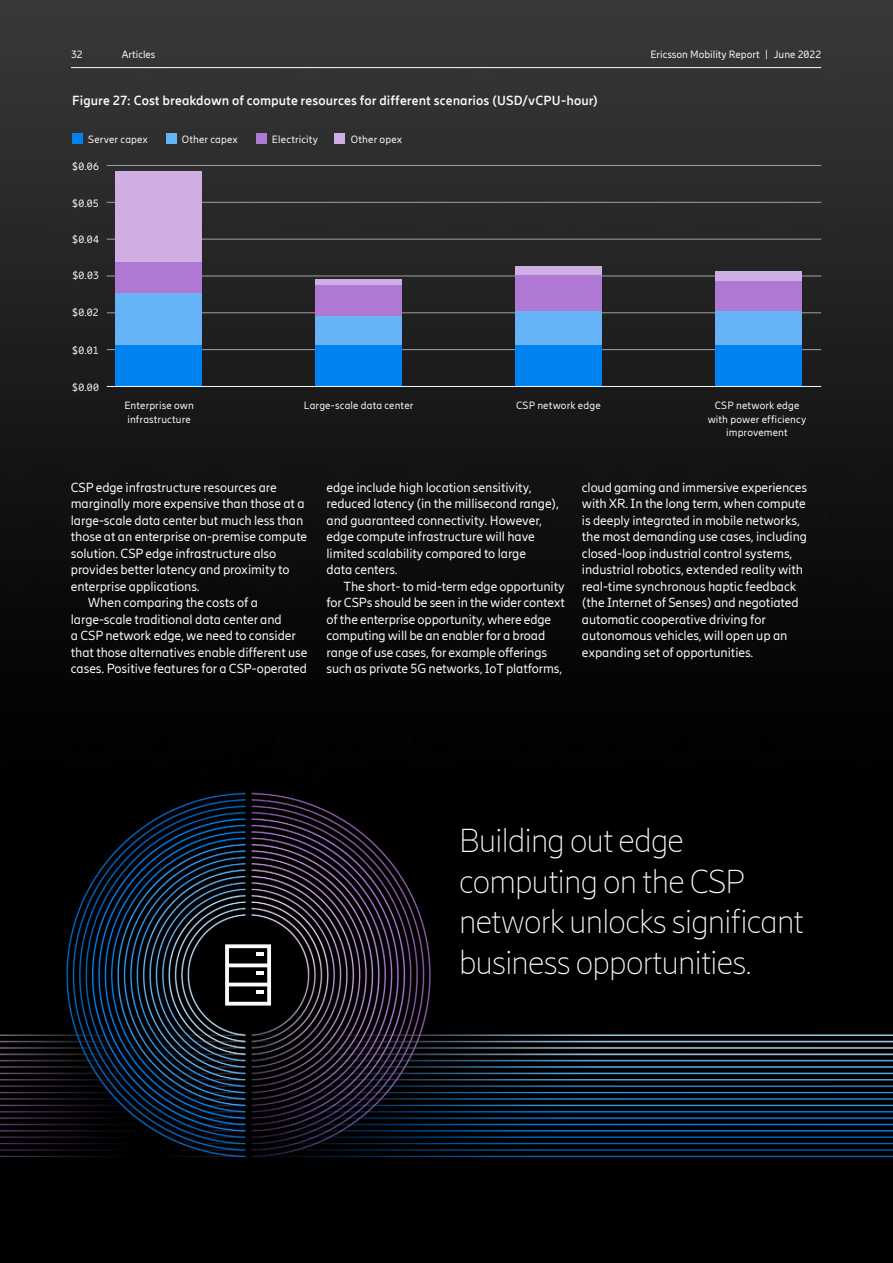
<style>
.page{position:relative;width:893px;height:1263px;background:#fff}
.page>*{position:absolute;margin:0;border:0;box-sizing:border-box;transform-origin:0 0}
.t1{font:200 33px/40.5px "Ericsson Hilda";letter-spacing:-.02em;color:#fafafa}
.t2{font:13.2px/16.5px "Ericsson Hilda";letter-spacing:-.005em;color:#fafafa}
.t3{font:700 13.2px "Ericsson Hilda";letter-spacing:.005em;color:#fafafa}
.t4{font:10.5px/13.5px "Ericsson Hilda";letter-spacing:.01em;color:#fafafa}
</style>
<div class="page">
<img style="left:0;top:0;width:893px;height:1263px">
<hr style="left:71px;top:67px;width:750px;height:1px;background:#fafafa">
<div style="left:72px;top:134px;width:11px;height:10px;background:#0082f0"></div>
<div style="left:166px;top:134px;width:11px;height:10px;background:#66b4f6"></div>
<div style="left:256px;top:134px;width:11px;height:10px;background:#af78d2"></div>
<div style="left:335px;top:134px;width:10px;height:10px;background:#cfaee4"></div>
<hr style="left:107px;top:165px;width:714px;height:1px;background:#a0a0a0">
<hr style="left:107px;top:202px;width:714px;height:1px;background:#a0a0a0">
<hr style="left:107px;top:349px;width:714px;height:1px;background:#a0a0a0">
<hr style="left:107px;top:312px;width:714px;height:1px;background:#a0a0a0">
<hr style="left:107px;top:276px;width:714px;height:1px;background:#a0a0a0">
<hr style="left:107px;top:239px;width:714px;height:1px;background:#a0a0a0">
<div style="left:115px;top:171px;width:87px;height:91px;background:#cfaee4"></div>
<div style="left:115px;top:262px;width:87px;height:31px;background:#af78d2"></div>
<div style="left:115px;top:293px;width:87px;height:52px;background:#66b4f6"></div>
<div style="left:115px;top:345px;width:87px;height:41px;background:#0082f0"></div>
<div style="left:315px;top:279px;width:87px;height:6px;background:#cfaee4"></div>
<div style="left:315px;top:285px;width:87px;height:31px;background:#af78d2"></div>
<div style="left:315px;top:316px;width:87px;height:29px;background:#66b4f6"></div>
<div style="left:315px;top:345px;width:87px;height:41px;background:#0082f0"></div>
<div style="left:515px;top:266px;width:87px;height:9px;background:#cfaee4"></div>
<div style="left:515px;top:275px;width:87px;height:36px;background:#af78d2"></div>
<div style="left:515px;top:311px;width:87px;height:34px;background:#66b4f6"></div>
<div style="left:515px;top:345px;width:87px;height:41px;background:#0082f0"></div>
<div style="left:715px;top:271px;width:86px;height:10px;background:#cfaee4"></div>
<div style="left:715px;top:281px;width:86px;height:30px;background:#af78d2"></div>
<div style="left:715px;top:311px;width:86px;height:34px;background:#66b4f6"></div>
<div style="left:715px;top:345px;width:86px;height:41px;background:#0082f0"></div>
<hr style="left:107px;top:386px;width:714px;height:1px;background:#fafafa">
<svg style="left:225px;top:944px;width:46px;height:61px"></svg>
<p class="t4" style="left:71px;top:48px;width:13px">32</p>
<p class="t4" style="left:122px;top:48px;width:35px">Articles</p>
<p class="t4" style="left:650px;top:48px;width:172px">Ericsson Mobility Report | June 2022</p>
<p class="t3" style="left:72px;top:93px;width:527px">Figure 27: Cost breakdown of compute resources for different scenarios (USD/vCPU-hour)</p>
<p class="t4" style="left:88px;top:132px;width:61px">Server capex</p>
<p class="t4" style="left:182px;top:132px;width:58px">Other capex</p>
<p class="t4" style="left:272px;top:132px;width:48px">Electricity</p>
<p class="t4" style="left:351px;top:132px;width:53px">Other opex</p>
<p class="t4" style="left:72px;top:159px;width:28px">$0.06</p>
<p class="t4" style="left:72px;top:196px;width:28px">$0.05</p>
<p class="t4" style="left:72px;top:232px;width:28px">$0.04</p>
<p class="t4" style="left:72px;top:268px;width:28px">$0.03</p>
<p class="t4" style="left:72px;top:306px;width:28px">$0.02</p>
<p class="t4" style="left:72px;top:344px;width:28px">$0.01</p>
<p class="t4" style="left:72px;top:380px;width:28px">$0.00</p>
<p class="t4" style="left:124px;top:399px;width:71px">Enterprise own infrastructure</p>
<p class="t4" style="left:304px;top:399px;width:111px">Large-scale data center</p>
<p class="t4" style="left:516px;top:399px;width:86px">CSP network edge</p>
<p class="t4" style="left:708px;top:399px;width:100px;text-align:center">CSP network edge with power efficiency improvement</p>
<p class="t2" style="left:71px;top:479px;width:208px">CSP edge infrastructure resources are</p>
<p class="t2" style="left:71px;top:495px;width:235px">marginally more expensive than those at a</p>
<p class="t2" style="left:71px;top:512px;width:234px">large-scale data center but much less than</p>
<p class="t2" style="left:71px;top:528px;width:238px">those at an enterprise on-premise compute</p>
<p class="t2" style="left:71px;top:545px;width:207px">solution. CSP edge infrastructure also</p>
<p class="t2" style="left:71px;top:561px;width:220px">provides better latency and proximity to</p>
<p class="t2" style="left:71px;top:578px;width:131px">enterprise applications.</p>
<p class="t2" style="left:88px;top:594px;width:172px">When comparing the costs of a</p>
<p class="t2" style="left:71px;top:611px;width:212px">large-scale traditional data center and</p>
<p class="t2" style="left:71px;top:627px;width:227px">a CSP network edge, we need to consider</p>
<p class="t2" style="left:71px;top:644px;width:238px">that those alternatives enable different use</p>
<p class="t2" style="left:71px;top:660px;width:238px">cases. Positive features for a CSP-operated</p>
<p class="t2" style="left:326px;top:479px;width:234px">edge include high location sensitivity, reduced latency (in the millisecond range), and guaranteed connectivity. However, edge compute infrastructure will have limited scalability compared to large<br>data centers.</p>
<p class="t2" style="left:326px;top:578px;width:240px;text-indent:17px">The short- to mid-term edge opportunity for CSPs should be seen in the wider context of the enterprise opportunity, where edge computing will be an enabler for a broad range of use cases, for example offerings such as private 5G networks, IoT platforms,</p>
<p class="t2" style="left:582px;top:479px;width:227px">cloud gaming and immersive experiences with XR. In the long term, when compute is deeply integrated in mobile networks, the most demanding use cases, including closed-loop industrial control systems, industrial robotics, extended reality with real-time synchronous haptic feedback (the Internet of Senses) and negotiated automatic cooperative driving for autonomous vehicles, will open up an expanding set of opportunities.</p>
<h1 class="t1" style="left:459px;top:821px;width:346px">Building out edge computing on the CSP network unlocks significant business opportunities.</h1>
</div>
